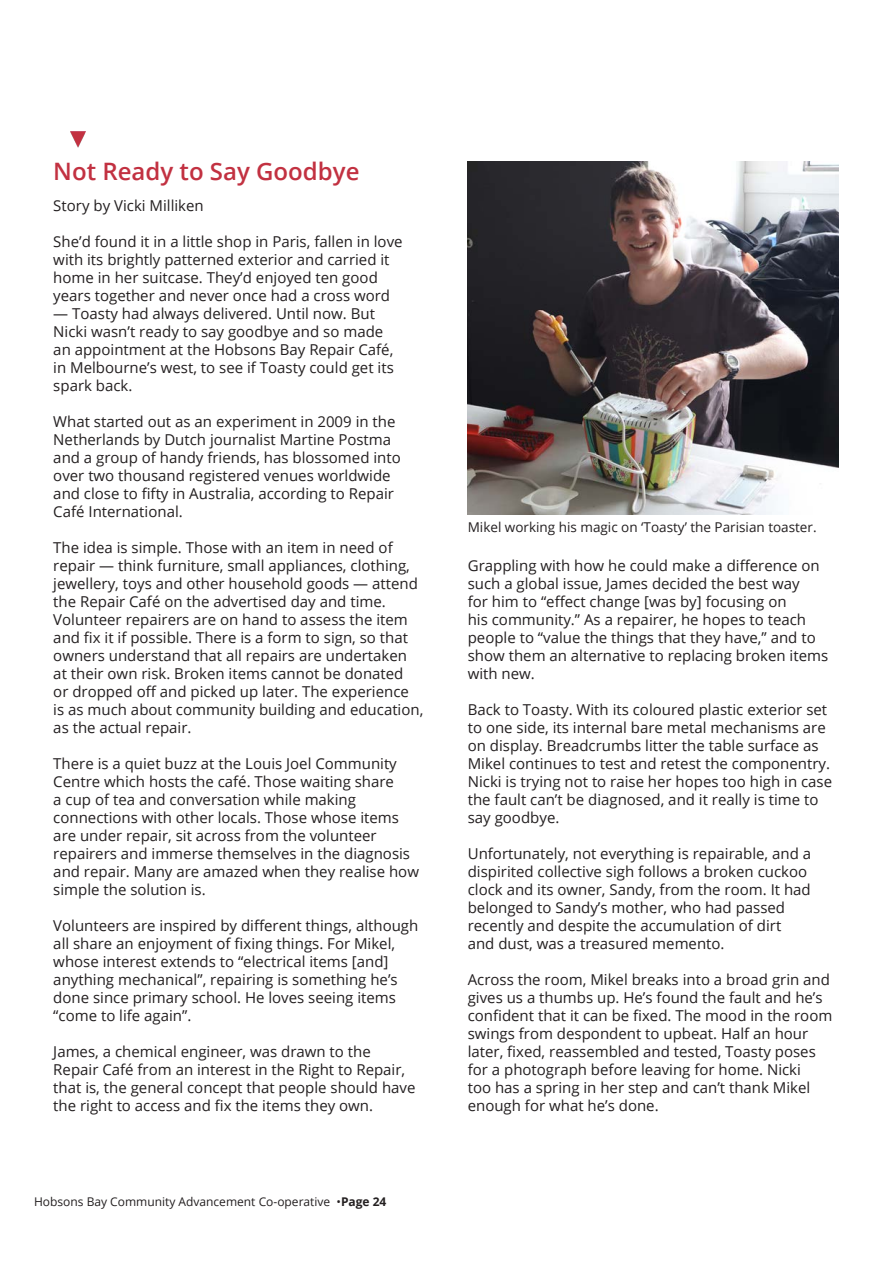
<style>
.page{position:relative;width:893px;height:1263px;background:#fff}
.page>*{position:absolute;margin:0;border:0;box-sizing:border-box;transform-origin:0 0}
.Heading{font:600 24px "Open Sans";color:#c23141}
.t1{font:15px/18px "Open Sans";color:#231f20}
.t2{font:13.5px "Open Sans";color:#231f20}
.t3{font:12px "Open Sans";color:#231f20}
.s1{font-weight:700}
</style>
<div class="page">
<img style="left:468px;top:162px;width:371px;height:352px">
<img style="left:70px;top:131px;width:16px;height:17px">
<p class="Heading" style="left:53px;top:155px;width:308px">Not Ready to Say Goodbye</p>
<p class="t1" style="left:53px;top:196px;width:152px">Story by Vicki Milliken</p>
<p class="t1" style="left:53px;top:232px;width:351px">She’d found it in a little shop in Paris, fallen in love with its brightly patterned exterior and carried it home in her suitcase. They’d enjoyed ten good years together and never once had a cross word</p>
<p class="t1" style="left:53px;top:304px;width:342px">— Toasty had always delivered. Until now. But Nicki wasn’t ready to say goodbye and so made an appointment at the Hobsons Bay Repair Café, in Melbourne’s west, to see if Toasty could get its spark back.</p>
<p class="t1" style="left:53px;top:412px;width:349px">What started out as an experiment in 2009 in the Netherlands by Dutch journalist Martine Postma and a group of handy friends, has blossomed into over two thousand registered venues worldwide and close to fifty in Australia, according to Repair Café International.</p>
<p class="t1" style="left:53px;top:538px;width:366px">The idea is simple. Those with an item in need of repair — think furniture, small appliances, clothing, jewellery, toys and other household goods — attend the Repair Café on the advertised day and time.<br>Volunteer repairers are on hand to assess the item and fix it if possible. There is a form to sign, so that owners understand that all repairs are undertaken</p>
<p class="t1" style="left:53px;top:664px;width:372px">at their own risk. Broken items cannot be donated<br>or dropped off and picked up later. The experience is as much about community building and education, as the actual repair.</p>
<p class="t1" style="left:53px;top:754px;width:367px">There is a quiet buzz at the Louis Joel Community Centre which hosts the café. Those waiting share<br>a cup of tea and conversation while making connections with other locals. Those whose items are under repair, sit across from the volunteer repairers and immerse themselves in the diagnosis and repair. Many are amazed when they realise how simple the solution is.</p>
<p class="t1" style="left:53px;top:916px;width:367px">Volunteers are inspired by different things, although all share an enjoyment of fixing things. For Mikel, whose interest extends to “electrical items [and] anything mechanical”, repairing is something he’s done since primary school. He loves seeing items “come to life again”.</p>
<p class="t1" style="left:53px;top:1042px;width:364px">James, a chemical engineer, was drawn to the Repair Café from an interest in the Right to Repair, that is, the general concept that people should have the right to access and fix the items they own.</p>
<p class="t3" style="left:34px;top:1194px;width:354px">Hobsons Bay Community Advancement Co-operative •<span class="s1">Page 24</span></p>
<p class="t2" style="left:468px;top:518px;width:350px">Mikel working his magic on ‘Toasty’ the Parisian toaster.</p>
<p class="t1" style="left:468px;top:556px;width:362px">Grappling with how he could make a difference on such a global issue, James decided the best way<br>for him to “effect change [was by] focusing on<br>his community.” As a repairer, he hopes to teach people to “value the things that they have,” and to show them an alternative to replacing broken items with new.</p>
<p class="t1" style="left:468px;top:700px;width:366px">Back to Toasty. With its coloured plastic exterior set to one side, its internal bare metal mechanisms are on display. Breadcrumbs litter the table surface as Mikel continues to test and retest the componentry.<br>Nicki is trying not to raise her hopes too high in case the fault can’t be diagnosed, and it really is time to say goodbye.</p>
<p class="t1" style="left:468px;top:844px;width:345px">Unfortunately, not everything is repairable, and a dispirited collective sigh follows a broken cuckoo clock and its owner, Sandy, from the room. It had belonged to Sandy’s mother, who had passed recently and despite the accumulation of dirt and dust, was a treasured memento.</p>
<p class="t1" style="left:468px;top:970px;width:366px">Across the room, Mikel breaks into a broad grin and gives us a thumbs up. He’s found the fault and he’s confident that it can be fixed. The mood in the room swings from despondent to upbeat. Half an hour later, fixed, reassembled and tested, Toasty poses for a photograph before leaving for home. Nicki<br>too has a spring in her step and can’t thank Mikel enough for what he’s done.</p>
</div>
